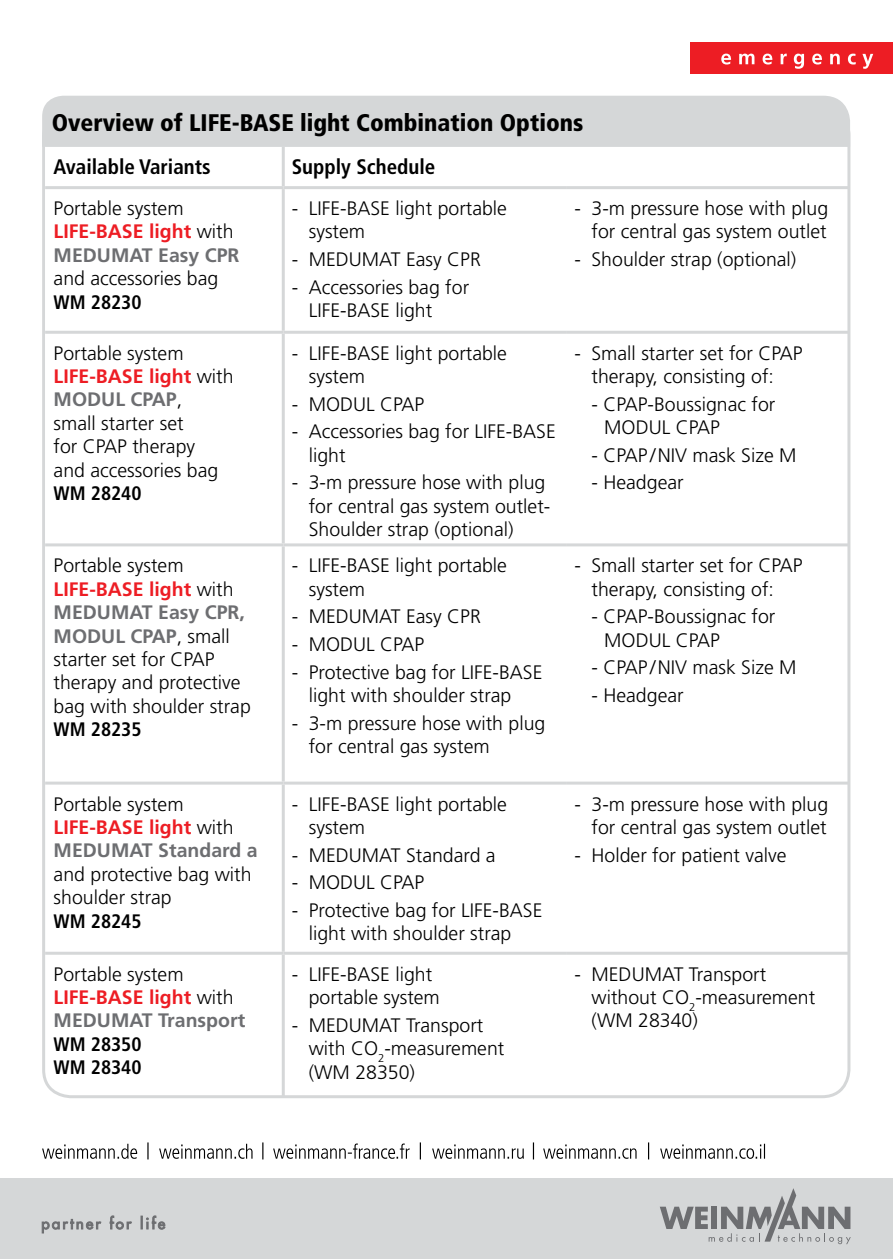
<style>
.page{position:relative;width:893px;height:1259px;background:#fff}
.page>*{position:absolute;margin:0;border:0;box-sizing:border-box;transform-origin:0 0}
.t1{font:900 condensed 24px "Frutiger LT";color:#000}
.t2{font:700 condensed 21px "Frutiger LT";color:#000}
.t3{font:300 19.5px/23.4px "Frutiger LT";color:#000}
.t4{font:700 condensed 19.5px/23.4px "Frutiger LT";color:#000}
.s1{font-weight:700;color:#ed1d24}
.s2{font-weight:700;color:#6d6e71}
</style>
<div class="page">
<div style="left:0;top:1178px;width:893px;height:81px;background:#d5d7d8"></div>
<svg style="left:660px;top:1188px;width:191px;height:56px"></svg>
<svg style="left:42px;top:1215px;width:123px;height:18px"></svg>
<hr style="left:282px;top:147px;width:3px;height:39px;background:#d5d7d8">
<hr style="left:282px;top:189px;width:3px;height:142px;background:#d5d7d8">
<hr style="left:282px;top:334px;width:3px;height:209px;background:#d5d7d8">
<hr style="left:282px;top:546px;width:3px;height:235px;background:#d5d7d8">
<hr style="left:282px;top:784px;width:3px;height:167px;background:#d5d7d8">
<hr style="left:282px;top:954px;width:3px;height:143px;background:#d5d7d8">
<hr style="left:45px;top:781px;width:238px;height:3px;background:#d5d7d8">
<hr style="left:283px;top:781px;width:283px;height:3px;background:#d5d7d8">
<hr style="left:45px;top:186px;width:238px;height:3px;background:#d5d7d8">
<hr style="left:283px;top:186px;width:283px;height:3px;background:#d5d7d8">
<hr style="left:566px;top:186px;width:283px;height:3px;background:#d5d7d8">
<hr style="left:45px;top:331px;width:238px;height:3px;background:#d5d7d8">
<hr style="left:283px;top:331px;width:283px;height:3px;background:#d5d7d8">
<hr style="left:566px;top:331px;width:283px;height:3px;background:#d5d7d8">
<hr style="left:45px;top:543px;width:238px;height:3px;background:#d5d7d8">
<hr style="left:283px;top:543px;width:283px;height:3px;background:#d5d7d8">
<hr style="left:566px;top:543px;width:283px;height:3px;background:#d5d7d8">
<hr style="left:45px;top:951px;width:238px;height:3px;background:#d5d7d8">
<hr style="left:283px;top:951px;width:283px;height:3px;background:#d5d7d8">
<hr style="left:566px;top:951px;width:283px;height:3px;background:#d5d7d8">
<hr style="left:566px;top:781px;width:283px;height:3px;background:#d5d7d8">
<div style="left:42px;top:96px;width:808px;height:51px;background:#d5d7d8"></div>
<div style="left:694px;top:43px;width:199px;height:31px;background:#ed1d24"></div>
<svg style="left:721px;top:54px;width:10px;height:11px"></svg>
<svg style="left:739px;top:54px;width:15px;height:10px"></svg>
<svg style="left:763px;top:54px;width:9px;height:11px"></svg>
<svg style="left:781px;top:54px;width:6px;height:10px"></svg>
<svg style="left:794px;top:54px;width:10px;height:15px"></svg>
<svg style="left:812px;top:54px;width:10px;height:11px"></svg>
<svg style="left:830px;top:54px;width:10px;height:10px"></svg>
<svg style="left:848px;top:54px;width:8px;height:10px"></svg>
<svg style="left:862px;top:54px;width:11px;height:15px"></svg>
<svg style="left:42px;top:1142px;width:723px;height:17px"></svg>
<p class="t1" style="left:52px;top:109px;width:533px">Overview of LIFE-BASE light Combination Options</p>
<p class="t2" style="left:54px;top:154px;width:159px">Available Variants</p>
<p class="t2" style="left:292px;top:154px;width:145px">Supply Schedule</p>
<p class="t3" style="left:54px;top:197px;width:187px">Portable system<br><span class="s1">LIFE-BASE light</span> with<br><span class="s2">MEDUMAT Easy CPR</span></p>
<p class="t3" style="left:54px;top:267px;width:166px">and accessories bag</p>
<p class="t4" style="left:54px;top:290px;width:89px">WM 28230</p>
<p class="t3" style="left:309px;top:197px;width:200px;text-indent:-17px">- LIFE-BASE light portable system</p>
<p class="t3" style="left:292px;top:248px;width:191px">- MEDUMAT Easy CPR</p>
<p class="t3" style="left:309px;top:275px;width:162px;text-indent:-17px">- Accessories bag for<br>LIFE-BASE light</p>
<p class="t3" style="left:54px;top:341px;width:181px">Portable system<br><span class="s1">LIFE-BASE light</span> with<br><span class="s2">MODUL CPAP</span>,<br>small starter set<br>for CPAP therapy<br>and accessories bag</p>
<p class="t4" style="left:54px;top:482px;width:89px">WM 28240</p>
<p class="t3" style="left:54px;top:554px;width:199px">Portable system<br><span class="s1">LIFE-BASE light</span> with<br><span class="s2">MEDUMAT Easy CPR,<br>MODUL CPAP</span>, small starter set for CPAP therapy and protective bag with shoulder strap</p>
<p class="t4" style="left:54px;top:717px;width:89px">WM 28235</p>
<p class="t3" style="left:54px;top:792px;width:205px">Portable system<br><span class="s1">LIFE-BASE light</span> with<br><span class="s2">MEDUMAT Standard a</span></p>
<p class="t3" style="left:54px;top:862px;width:199px">and protective bag with shoulder strap</p>
<p class="t4" style="left:54px;top:909px;width:89px">WM 28245</p>
<p class="t3" style="left:54px;top:962px;width:193px">Portable system<br><span class="s1">LIFE-BASE light</span> with<br><span class="s2">MEDUMAT Transport</span></p>
<p class="t4" style="left:54px;top:1032px;width:89px">WM 28350<br>WM 28340</p>
<p class="t3" style="left:309px;top:341px;width:200px;text-indent:-17px">- LIFE-BASE light portable system</p>
<p class="t3" style="left:292px;top:392px;width:134px">- MODUL CPAP</p>
<p class="t3" style="left:309px;top:420px;width:249px;text-indent:-17px">- Accessories bag for LIFE-BASE light</p>
<p class="t3" style="left:309px;top:471px;width:243px;text-indent:-17px">- 3-m pressure hose with plug for central gas system outlet-<br>Shoulder strap (optional)</p>
<p class="t3" style="left:309px;top:554px;width:200px;text-indent:-17px">- LIFE-BASE light portable system</p>
<p class="t3" style="left:292px;top:605px;width:191px">- MEDUMAT Easy CPR</p>
<p class="t3" style="left:292px;top:633px;width:134px">- MODUL CPAP</p>
<p class="t3" style="left:309px;top:660px;width:235px;text-indent:-17px">- Protective bag for LIFE-BASE light with shoulder strap</p>
<p class="t3" style="left:309px;top:711px;width:238px;text-indent:-17px">- 3-m pressure hose with plug for central gas system</p>
<p class="t3" style="left:309px;top:792px;width:200px;text-indent:-17px">- LIFE-BASE light portable system</p>
<p class="t3" style="left:292px;top:843px;width:205px">- MEDUMAT Standard a</p>
<p class="t3" style="left:292px;top:871px;width:134px">- MODUL CPAP</p>
<p class="t3" style="left:309px;top:898px;width:235px;text-indent:-17px">- Protective bag for LIFE-BASE light with shoulder strap</p>
<p class="t3" style="left:309px;top:962px;width:133px;text-indent:-17px">- LIFE-BASE light portable system</p>
<p class="t3" style="left:309px;top:1013px;width:197px;text-indent:-17px">- MEDUMAT Transport with CO<sub>2</sub>-measurement (WM 28350)</p>
<p class="t3" style="left:575px;top:197px;width:255px;text-align:right">- 3-m pressure hose with plug for central gas system outlet</p>
<p class="t3" style="left:575px;top:248px;width:223px">- Shoulder strap (optional)</p>
<p class="t3" style="left:575px;top:341px;width:229px;text-align:center">- Small starter set for CPAP therapy, consisting of:</p>
<p class="t3" style="left:604px;top:392px;width:173px;text-indent:-13px">- CPAP-Boussignac for<br>MODUL CPAP</p>
<p class="t3" style="left:592px;top:443px;width:206px">- CPAP /NIV mask Size M</p>
<p class="t3" style="left:592px;top:471px;width:94px">- Headgear</p>
<p class="t3" style="left:575px;top:554px;width:229px;text-align:center">- Small starter set for CPAP therapy, consisting of:</p>
<p class="t3" style="left:604px;top:605px;width:173px;text-indent:-13px">- CPAP-Boussignac for<br>MODUL CPAP</p>
<p class="t3" style="left:592px;top:656px;width:206px">- CPAP /NIV mask Size M</p>
<p class="t3" style="left:592px;top:684px;width:94px">- Headgear</p>
<p class="t3" style="left:575px;top:792px;width:255px;text-align:right">- 3-m pressure hose with plug for central gas system outlet</p>
<p class="t3" style="left:575px;top:843px;width:214px">- Holder for patient valve</p>
<p class="t3" style="left:592px;top:962px;width:225px;text-indent:-17px">- MEDUMAT Transport without CO<sub>2</sub>-measurement (WM 28340)</p>
</div>
